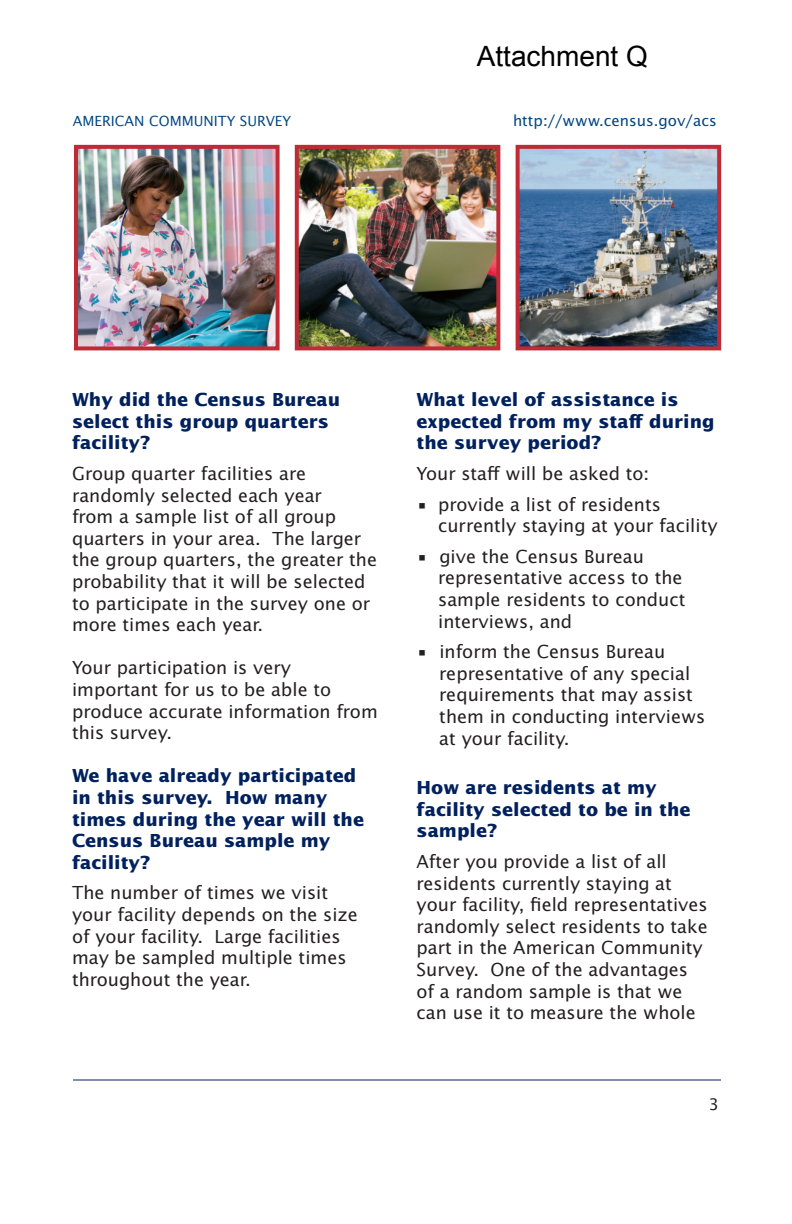
<style>
.page{position:relative;width:792px;height:1224px;background:#fff}
.page>*{position:absolute;margin:0;border:0;box-sizing:border-box;transform-origin:0 0}
.t1{font:28px "Arial";color:#000}
.t2{font:18px/21.6px "Lucida Sans";color:#231f20}
.t3{font:700 18px/21.6px "Lucida Sans";color:#00215d}
.t4{font:16px "Lucida Sans";color:#231f20}
.t5{font:15px "Lucida Sans";color:#004583}
.t6{font:14px "Lucida Sans";color:#004583}
</style>
<div class="page">
<hr style="left:73px;top:1080px;width:648px;height:1px;background:#00215d">
<img style="left:79px;top:150px;width:196px;height:195px">
<div style="left:74px;top:145px;width:206px;height:205px;border:4px solid #be2b36"></div>
<img style="left:521px;top:150px;width:195px;height:195px">
<div style="left:516px;top:145px;width:205px;height:205px;border:4px solid #be2b36"></div>
<img style="left:300px;top:150px;width:195px;height:195px">
<div style="left:295px;top:145px;width:205px;height:205px;border:4px solid #be2b36"></div>
<h1 class="t1" style="left:477px;top:38px;width:173px">Attachment Q</h1>
<p class="t6" style="left:73px;top:113px;width:220px">AMERICAN COMMUNITY SURVEY</p>
<p class="t5" style="left:513px;top:112px;width:205px">http://www.census.gov/acs</p>
<p class="t3" style="left:72px;top:389px;width:270px">Why did the Census Bureau select this group quarters facility?</p>
<p class="t2" style="left:72px;top:463px;width:307px">Group quarter facilities are randomly selected each year<br>from a sample list of all group quarters in your area. The larger the group quarters, the greater the probability that it will be selected to participate in the survey one or more times each year.</p>
<p class="t2" style="left:72px;top:657px;width:307px">Your participation is very important for us to be able to produce accurate information from this survey.</p>
<p class="t3" style="left:72px;top:765px;width:294px">We have already participated in this survey. How many times during the year will the<br>Census Bureau sample my facility?</p>
<p class="t2" style="left:72px;top:882px;width:287px">The number of times we visit your facility depends on the size of your facility. Large facilities may be sampled multiple times throughout the year.</p>
<p class="t3" style="left:417px;top:389px;width:300px">What level of assistance is expected from my staff during the survey period?</p>
<p class="t2" style="left:417px;top:463px;width:234px">Your staff will be asked to:</p>
<p class="t2" style="left:438px;top:494px;width:281px;text-indent:-22px">• provide a list of residents currently staying at your facility</p>
<p class="t2" style="left:438px;top:546px;width:249px;text-indent:-22px">• give the Census Bureau representative access to the sample residents to conduct interviews, and</p>
<p class="t2" style="left:439px;top:641px;width:268px;text-indent:-23px">• inform the Census Bureau representative of any special requirements that may assist them in conducting interviews at your facility.</p>
<p class="t3" style="left:417px;top:777px;width:276px">How are residents at my facility selected to be in the sample?</p>
<p class="t2" style="left:417px;top:851px;width:293px">After you provide a list of all residents currently staying at your facility, field representatives randomly select residents to take part in the American Community<br>Survey. One of the advantages of a random sample is that we can use it to measure the whole</p>
<p class="t4" style="left:709px;top:1095px;width:12px">3</p>
</div>
